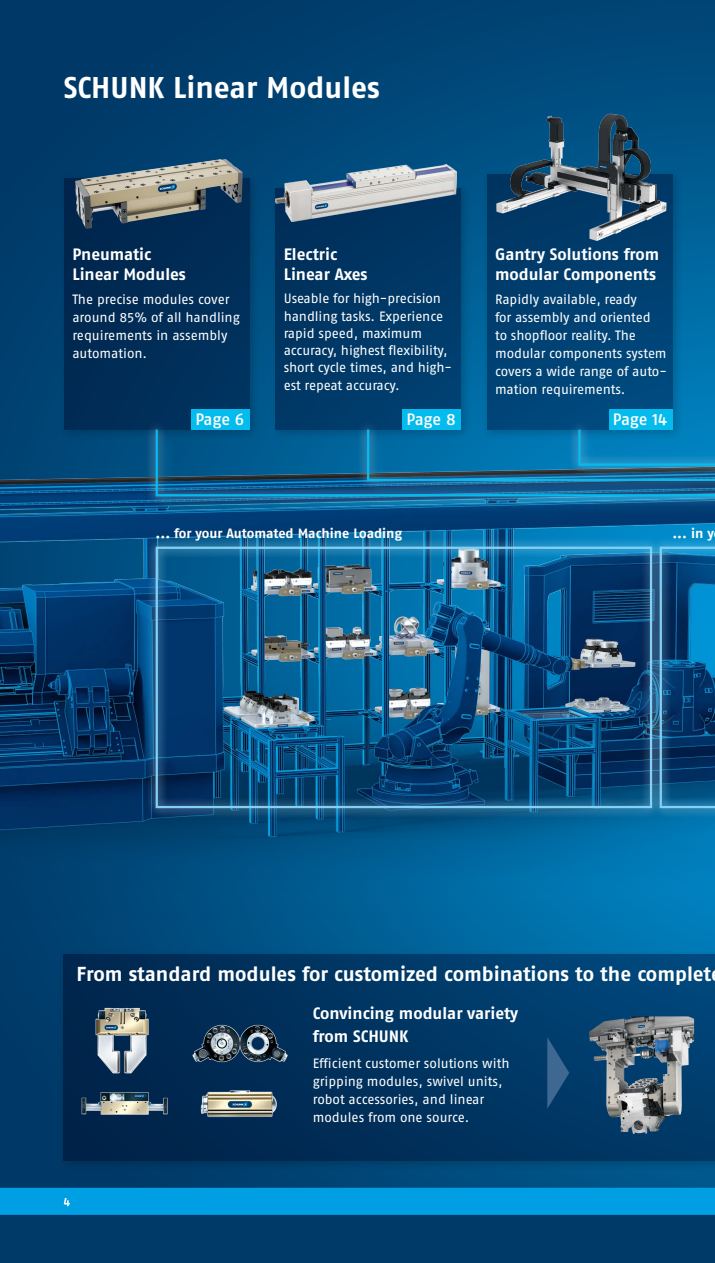
<style>
.page{position:relative;width:715px;height:1263px;background:#fff}
.page>*{position:absolute;margin:0;border:0;box-sizing:border-box;transform-origin:0 0}
.t1{font:700 30px "SCHUNK Fago Pro";color:#fff}
.t2{font:700 20.25px "SCHUNK Fago Pro";color:#fff}
.t3{font:700 16.5px/19.5px "SCHUNK Fago Pro";color:#fff}
.t4{font:500 16.5px "SCHUNK Fago Pro";letter-spacing:-.015em;color:#fff}
.t5{font:13.5px/18px "SCHUNK Fago Pro";letter-spacing:-.005em;color:#fff}
.t6{font:700 13.5px "SCHUNK Fago Pro";letter-spacing:-.005em;color:#fff}
.t7{font:12px "SCHUNK Fago Pro";color:#fff}
</style>
<div class="page">
<img style="left:0;top:0;width:714px;height:1188px">
<img style="left:0;top:270px;width:714px;height:650px">
<div style="left:649px;top:537px;width:65px;height:281px;background:#fff;opacity:.75"></div>
<svg style="left:664px;top:547px;width:50px;height:261px;background:#074d82"></svg>
<div style="left:146px;top:537px;width:515px;height:281px;background:#fff;opacity:.75"></div>
<div style="left:155px;top:547px;width:497px;height:261px;border:2px solid #82d0f5"></div>
<div style="left:59px;top:949px;width:655px;height:223px;background:#1a1a18;opacity:.4"></div>
<div style="left:64px;top:954px;width:650px;height:207px;background:linear-gradient(to right,#00244a,#004476)"></div>
<img style="left:588px;top:1016px;width:105px;height:118px">
<img style="left:83px;top:1006px;width:79px;height:72px">
<img style="left:184px;top:1014px;width:112px;height:67px">
<img style="left:194px;top:1073px;width:93px;height:59px">
<img style="left:79px;top:1090px;width:93px;height:34px">
<svg style="left:547px;top:1037px;width:22px;height:72px;background:#1e507d"></svg>
<div style="left:481px;top:168px;width:202px;height:272px;background:#1a1a18;opacity:.4"></div>
<div style="left:486px;top:174px;width:186px;height:255px;background:#004274"></div>
<div style="left:59px;top:172px;width:202px;height:269px;background:#1a1a18;opacity:.4"></div>
<div style="left:64px;top:178px;width:185px;height:251px;background:#002c56"></div>
<div style="left:270px;top:182px;width:202px;height:259px;background:#1a1a18;opacity:.4"></div>
<div style="left:275px;top:188px;width:186px;height:241px;background:#003a69"></div>
<img style="left:75px;top:159px;width:168px;height:70px">
<img style="left:275px;top:165px;width:181px;height:56px">
<div style="left:608px;top:409px;width:64px;height:20px;background:#04bbee"></div>
<div style="left:402px;top:409px;width:59px;height:20px;background:#04bbee"></div>
<div style="left:191px;top:409px;width:58px;height:20px;background:#04bbee"></div>
<img style="left:493px;top:100px;width:179px;height:144px">
<div style="left:158px;top:432px;width:556px;height:86px;background:#04bbee;opacity:.29"></div>
<div style="left:146px;top:421px;width:568px;height:88px;background:#fff;opacity:.75"></div>
<svg style="left:154px;top:427px;width:560px;height:71px;background:#0c6092"></svg>
<div style="left:580px;top:432px;width:134px;height:55px;background:#1a4b7b"></div>
<div style="left:568px;top:421px;width:146px;height:57px;background:#fff;opacity:.75"></div>
<svg style="left:366px;top:427px;width:348px;height:55px;background:#0b75a9"></svg>
<div style="left:0;top:1193px;width:714px;height:70px;background:#003a69"></div>
<div style="left:0;top:1188px;width:714px;height:27px;background:#009ee3"></div>
<h1 class="t1" style="left:64px;top:70px;width:317px">SCHUNK Linear Modules</h1>
<p class="t3" style="left:72px;top:245px;width:115px">Pneumatic<br>Linear Modules</p>
<p class="t5" style="left:72px;top:290px;width:169px">The precise modules cover around 85% of all handling requirements in assembly automation.</p>
<p class="t3" style="left:283px;top:245px;width:85px">Electric<br>Linear Axes</p>
<p class="t5" style="left:283px;top:290px;width:170px;line-height:17.2px">Useable for high-precision handling tasks. Experience rapid speed, maximum accuracy, highest flexibility, short cycle times, and high&shy;est repeat accuracy.</p>
<p class="t3" style="left:495px;top:245px;width:166px">Gantry Solutions from modular Components</p>
<p class="t5" style="left:495px;top:290px;width:173px">Rapidly available, ready<br>for assembly and oriented<br>to shopfloor reality. The modular components system covers a wide range of auto&shy;mation requirements.</p>
<p class="t4" style="left:195px;top:410px;width:50px">Page 6</p>
<p class="t4" style="left:406px;top:410px;width:51px">Page 8</p>
<p class="t4" style="left:612px;top:410px;width:56px">Page 14</p>
<p class="t6" style="left:155px;top:526px;width:248px">... for your Automated Machine Loading</p>
<p class="t6" style="left:672px;top:526px;width:43px">... in y</p>
<h2 class="t2" style="left:77px;top:962px;width:636px">From standard modules for customized combinations to the complet</h2>
<p class="t7" style="left:64px;top:1195px;width:8px">4</p>
<p class="t3" style="left:313px;top:1002px;width:207px;line-height:22.5px">Convincing modular variety from SCHUNK</p>
<p class="t5" style="left:313px;top:1054px;width:198px">Efficient customer solutions with gripping modules, swivel units, robot accessories, and linear modules from one source.</p>
</div>
